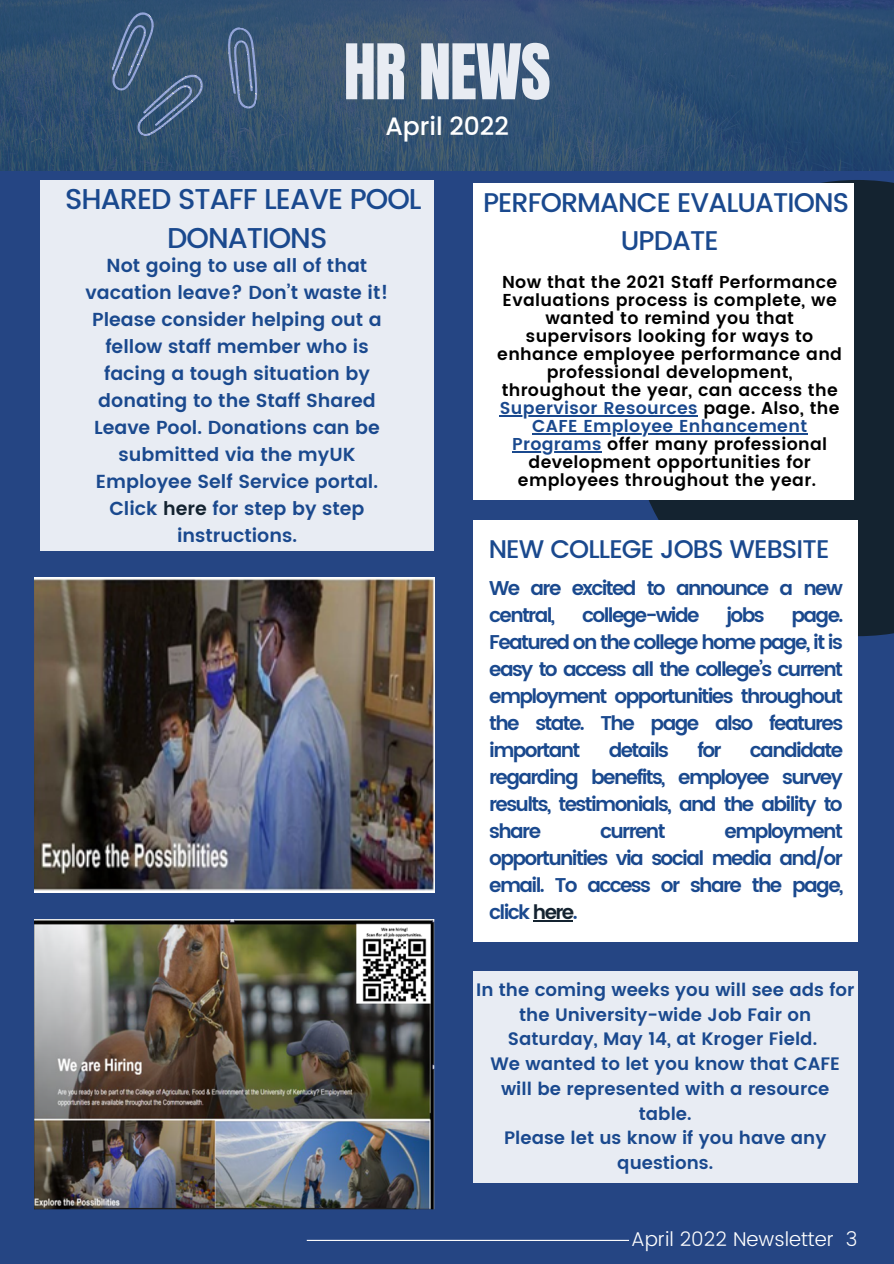
<style>
.page{position:relative;width:894px;height:1264px;background:#fff}
.page>*{position:absolute;margin:0;border:0;box-sizing:border-box;transform-origin:0 0}
.t1{font:65.1px "Anton";letter-spacing:-.02em;color:#e8ecf3}
.t2{font:500 28.65px "Poppins";letter-spacing:-.035em;color:#1a498e}
.t3{font:500 27px "Poppins";letter-spacing:-.035em;color:#1a498e}
.t4{font:500 25.5px "Poppins";letter-spacing:-.035em;color:#1a498e}
.t5{font:500 25.05px "Poppins";color:#fff}
.t6{font:600 19.95px/27px "Poppins";letter-spacing:-.08em;color:#1a498e;text-align:justify}
.t7{font:300 19.95px "Poppins";color:#fff}
.t8{font:600 18.9px/27px "Poppins";color:#1a498e;text-align:center}
.t9{font:600 18px/24.8px "Poppins";color:#1a498e;text-align:center}
.t10{font:600 17.25px/18px "Poppins";letter-spacing:.02em;color:#000;text-align:center}
.s1{color:#142330}
.s2{color:#1a498e}
</style>
<div class="page">
<div style="left:0;top:0;width:893px;height:1263px;background:#254583"></div>
<div style="left:629px;top:180px;width:264px;height:456px;background:#142330"></div>
<div style="left:473px;top:520px;width:384px;height:421px;background:#fff"></div>
<hr style="left:532px;top:920px;width:40px;height:1px;background:#142330">
<img style="left:34px;top:577px;width:400px;height:315px">
<img style="left:0;top:0;width:893px;height:170px">
<div style="left:40px;top:180px;width:393px;height:370px;background:#e8ecf3"></div>
<svg style="left:98px;top:0;width:174px;height:160px;background:#3a5876"></svg>
<hr style="left:307px;top:1239px;width:322px;height:1px;background:#fff">
<img style="left:34px;top:919px;width:400px;height:290px">
<div style="left:473px;top:970px;width:384px;height:212px;background:#e8ecf3"></div>
<div style="left:473px;top:183px;width:380px;height:316px;background:#fff"></div>
<hr style="left:499px;top:415px;width:198px;height:1px;background:#1a498e">
<hr style="left:532px;top:433px;width:275px;height:1px;background:#1a498e">
<hr style="left:512px;top:451px;width:89px;height:1px;background:#1a498e">
<p class="t1" style="left:343px;top:25px;width:208px">HR NEWS</p>
<p class="t5" style="left:385px;top:109px;width:125px">April 2022</p>
<p class="t2" style="left:65px;top:182px;width:358px">SHARED STAFF LEAVE POOL</p>
<p class="t2" style="left:167px;top:221px;width:161px">DONATIONS</p>
<p class="t8" style="left:86px;top:252px;width:304px">Not going to use all of that vacation leave? Don’t waste it!<br>Please consider helping out a fellow staff member who is facing a tough situation by donating to the Staff Shared<br>Leave Pool. Donations can be submitted via the myUK<br>Employee Self Service portal.<br>Click <span class="s1">here</span> for step by step instructions.</p>
<p class="t3" style="left:483px;top:187px;width:367px">PERFORMANCE EVALUATIONS</p>
<p class="t3" style="left:620px;top:224px;width:99px">UPDATE</p>
<p class="t10" style="left:497px;top:273px;width:346px">Now that the 2021 Staff Performance<br>Evaluations process is complete, we wanted to remind you that supervisors looking for ways to enhance employee performance and professional development, throughout the year, can access the<br><span class="s2">Supervisor Resources</span> page. Also, the<br><span class="s2">CAFE Employee Enhancement<br>Programs</span> offer many professional development opportunities for employees throughout the year.</p>
<p class="t4" style="left:488px;top:534px;width:342px">NEW COLLEGE JOBS WEBSITE</p>
<p class="t6" style="left:489px;top:574px;width:355px">We are excited to announce a new central,</p>
<p class="t6" style="left:582px;top:601px;width:119px">college-wide</p>
<p class="t6" style="left:726px;top:601px;width:40px">jobs</p>
<p class="t6" style="left:489px;top:601px;width:355px;text-indent:302px">page.<br>Featured on the college home page, it is easy to access all the college’s current employment opportunities throughout the state. The page also features important</p>
<p class="t6" style="left:489px;top:737px;width:355px;text-indent:261px">candidate regarding benefits, employee survey results, testimonials, and the ability to share</p>
<p class="t6" style="left:608px;top:737px;width:62px">details</p>
<p class="t6" style="left:697px;top:737px;width:26px">for</p>
<p class="t6" style="left:489px;top:818px;width:356px;text-indent:235px">employment opportunities via social media and/or email. To access or share the page, click <span class="s1">here</span>.</p>
<p class="t6" style="left:600px;top:818px;width:67px">current</p>
<p class="t9" style="left:476px;top:977px;width:379px">In the coming weeks you will see ads for the University-wide Job Fair on<br>Saturday, May 14, at Kroger Field.</p>
<p class="t9" style="left:490px;top:1051px;width:351px">We wanted to let you know that CAFE will be represented with a resource table.</p>
<p class="t9" style="left:504px;top:1125px;width:324px">Please let us know if you have any questions.</p>
<p class="t7" style="left:631px;top:1227px;width:228px">April 2022 Newsletter 3</p>
</div>
